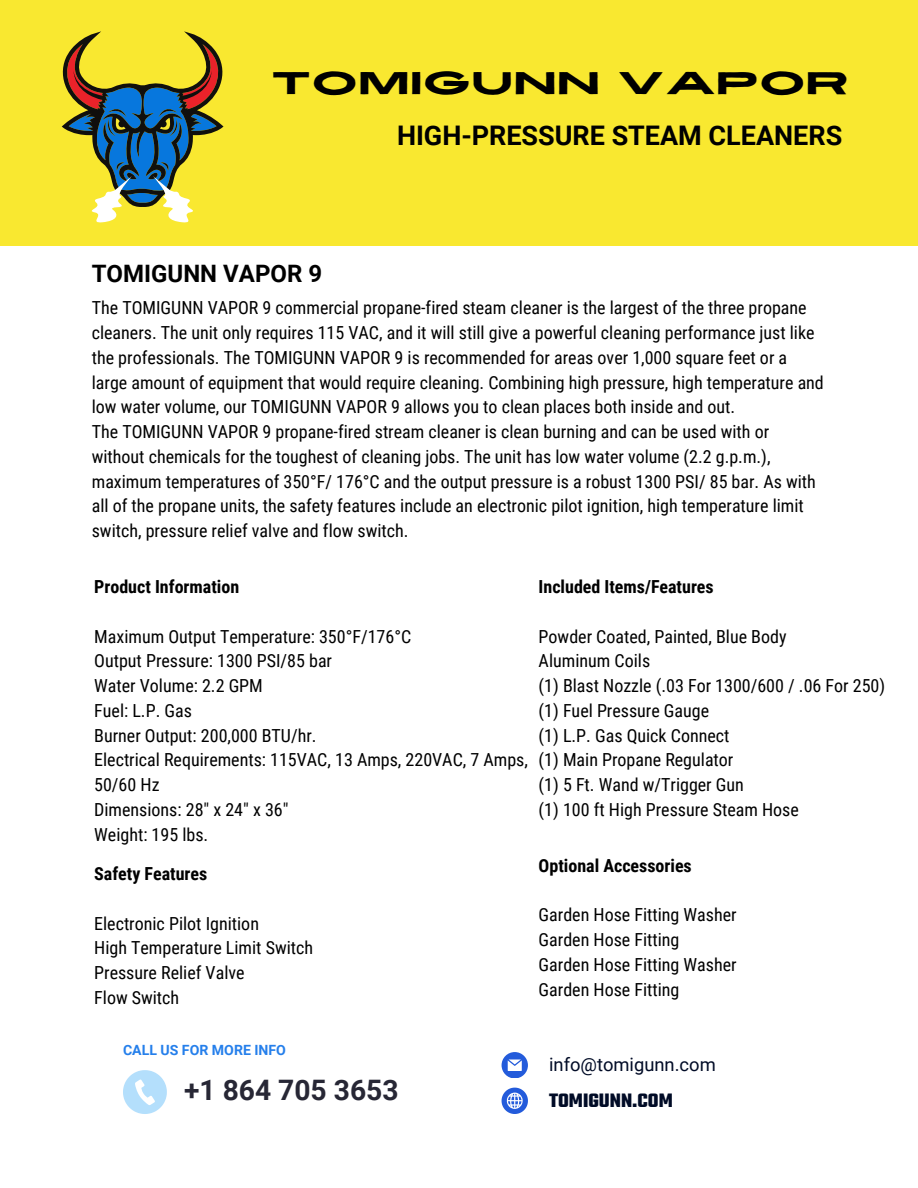
<style>
.page{position:relative;width:918px;height:1188px;background:#fff}
.page>*{position:absolute;margin:0;border:0;box-sizing:border-box;transform-origin:0 0}
.t1{font:expanded 31.5px "Revive 80";letter-spacing:.02em;color:#000}
.t2{font:700 28.2px "Roboto";color:#272735}
.t3{font:700 27px "Roboto";color:#000}
.t4{font:700 24px "Roboto";color:#000}
.t5{font:700 21px "Teko";color:#000b26}
.t6{font:18.45px "Roboto";color:#000b26}
.t7{font:18px/24.8px "Roboto Condensed";color:#000}
.t8{font:700 18px "Roboto Condensed";color:#000}
.t9{font:700 14.1px "Roboto";color:#257feb}
</style>
<div class="page">
<svg style="left:123px;top:1070px;width:44px;height:44px"></svg>
<svg style="left:502px;top:1052px;width:25px;height:26px"></svg>
<svg style="left:502px;top:1088px;width:25px;height:25px"></svg>
<div style="left:0;top:0;width:918px;height:246px;background:#f9e830"></div>
<svg style="left:62px;top:31px;width:161px;height:192px"></svg>
<p class="t1" style="left:271px;top:58px;width:579px">TOMIGUNN VAPOR</p>
<p class="t3" style="left:397px;top:120px;width:447px">HIGH-PRESSURE STEAM CLEANERS</p>
<h6 class="t4" style="left:92px;top:260px;width:232px">TOMIGUNN VAPOR 9</h6>
<h5 class="t7" style="left:92px;top:296px;width:734px">The TOMIGUNN VAPOR 9 commercial propane-fired steam cleaner is the largest of the three propane cleaners. The unit only requires 115 VAC, and it will still give a powerful cleaning performance just like the professionals. The TOMIGUNN VAPOR 9 is recommended for areas over 1,000 square feet or a large amount of equipment that would require cleaning. Combining high pressure, high temperature and low water volume, our TOMIGUNN VAPOR 9 allows you to clean places both inside and out.<br>The TOMIGUNN VAPOR 9 propane-fired stream cleaner is clean burning and can be used with or without chemicals for the toughest of cleaning jobs. The unit has low water volume (2.2 g.p.m.), maximum temperatures of 350°F/ 176°C and the output pressure is a robust 1300 PSI/ 85 bar. As with all of the propane units, the safety features include an electronic pilot ignition, high temperature limit switch, pressure relief valve and flow switch.</h5>
<h6 class="t8" style="left:94px;top:577px;width:146px">Product Information</h6>
<h5 class="t7" style="left:94px;top:624px;width:435px">Maximum Output Temperature: 350°F/176°C<br>Output Pressure: 1300 PSI/85 bar<br>Water Volume: 2.2 GPM<br>Fuel: L.P. Gas<br>Burner Output: 200,000 BTU/hr.<br>Electrical Requirements: 115VAC, 13 Amps, 220VAC, 7 Amps,<br>50/60 Hz<br>Dimensions: 28″ x 24″ x 36″<br>Weight: 195 lbs.</h5>
<h6 class="t8" style="left:539px;top:577px;width:177px">Included Items/Features</h6>
<h5 class="t7" style="left:539px;top:624px;width:348px">Powder Coated, Painted, Blue Body<br>Aluminum Coils<br>(1) Blast Nozzle (.03 For 1300/600 / .06 For 250) (1) Fuel Pressure Gauge<br>(1) L.P. Gas Quick Connect<br>(1) Main Propane Regulator<br>(1) 5 Ft. Wand w/Trigger Gun<br>(1) 100 ft High Pressure Steam Hose</h5>
<h6 class="t8" style="left:94px;top:863px;width:115px">Safety Features</h6>
<h5 class="t7" style="left:94px;top:911px;width:220px">Electronic Pilot Ignition<br>High Temperature Limit Switch<br>Pressure Relief Valve<br>Flow Switch</h5>
<h1 class="t9" style="left:123px;top:1042px;width:165px">CALL US FOR MORE INFO</h1>
<p class="t2" style="left:184px;top:1074px;width:216px">+1 864 705 3653</p>
<h6 class="t8" style="left:539px;top:855px;width:155px">Optional Accessories</h6>
<p class="t7" style="left:539px;top:903px;width:200px">Garden Hose Fitting Washer<br>Garden Hose Fitting<br>Garden Hose Fitting Washer<br>Garden Hose Fitting</p>
<h2 class="t6" style="left:549px;top:1053px;width:168px">info@tomigunn.com</h2>
<h3 class="t5" style="left:549px;top:1087px;width:125px">TOMIGUNN.COM</h3>
</div>
